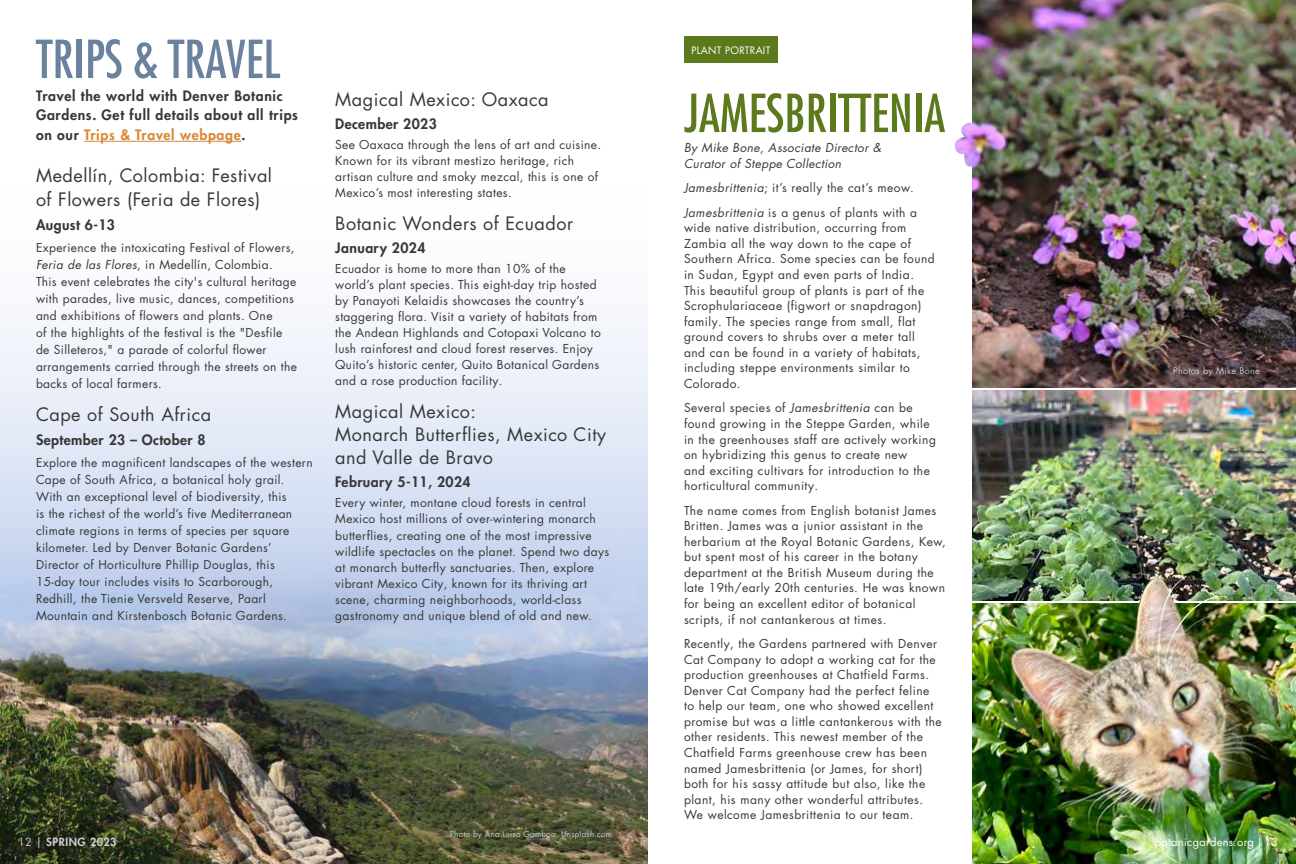
<style>
.page{position:relative;width:1296px;height:864px;background:#fff}
.page>*{position:absolute;margin:0;border:0;box-sizing:border-box;transform-origin:0 0}
.t1{font:500 condensed 51px "Futura LT Pro";color:#5c7a1c}
.t2{font:500 condensed 51px "Futura LT Pro";color:#6a829e}
.t3{font:18px/23.2px "Futura LT Pro";letter-spacing:.03em;color:#383839}
.t4{font:800 14px/19.4px "Futura LT Pro";letter-spacing:.05em;color:#383839}
.t5{font:800 14px "Futura LT Pro";letter-spacing:.03em;color:#383839}
.t6{font:12px/15.6px "Futura LT Pro";letter-spacing:.03em;color:#383839}
.t7{font:italic 12px/15.6px "Futura LT Pro";letter-spacing:.03em;color:#383839}
.t8{font:11px "Futura LT Pro";letter-spacing:.03em;color:#fff}
.t9{font:800 11px "Futura LT Pro";letter-spacing:.04em;color:#cbcdce}
.t10{font:10px "Futura LT Pro";letter-spacing:.03em;color:#fff}
.t11{font:9px "Futura LT Pro";letter-spacing:.03em;color:#cbcdce}
.t12{font:8px "Futura LT Pro";letter-spacing:.03em;color:#cbcdce}
.s1{color:#d98835}
.s2{font-style:italic}
.s3{font-weight:400}
.s4{font-family:"Minion Pro"}
</style>
<div class="page">
<svg style="left:0;top:321px;width:648px;height:175px;fill:#e8edf8"></svg>
<img style="left:0;top:496px;width:648px;height:368px">
<img style="left:972px;top:0;width:324px;height:387px">
<img style="left:954px;top:122px;width:52px;height:45px">
<img style="left:972px;top:390px;width:324px;height:211px">
<img style="left:972px;top:604px;width:324px;height:260px">
<img style="left:1136px;top:578px;width:23px;height:42px">
<img style="left:1159px;top:577px;width:66px;height:67px">
<div style="left:684px;top:36px;width:94px;height:27px;background:#5c7a1c"></div>
<hr style="left:84px;top:141px;width:158px;height:1px;background:#d98835">
<h1 class="t2" style="left:36px;top:24px;width:246px">TRIPS &amp; TRAVEL</h1>
<p class="t4" style="left:36px;top:86px;width:264px">Travel the world with Denver Botanic<br>Gardens. Get full details about all trips on our <span class="s1">Trips &amp; Travel webpage</span>.</p>
<h2 class="t3" style="left:36px;top:163px;width:238px;line-height:24.2px">Medellín, Colombia: Festival of Flowers (Feria de Flores)</h2>
<p class="t5" style="left:36px;top:214px;width:81px">August 6-13</p>
<p class="t6" style="left:36px;top:239px;width:263px;line-height:17px">Experience the intoxicating Festival of Flowers, <span class="s2">Feria de las Flores</span>, in Medellín, Colombia.<br>This event celebrates the city's cultural heritage with parades, live music, dances, competitions and exhibitions of flowers and plants. One<br>of the highlights of the festival is the "Desfile de Silleteros," a parade of colorful flower arrangements carried through the streets on the backs of local farmers.</p>
<h2 class="t3" style="left:36px;top:403px;width:177px">Cape of South Africa</h2>
<p class="t5" style="left:36px;top:429px;width:171px">September 23 – October 8</p>
<p class="t6" style="left:36px;top:454px;width:278px;line-height:17px">Explore the magnificent landscapes of the western Cape of South Africa, a botanical holy grail.<br>With an exceptional level of biodiversity, this<br>is the richest of the world’s five Mediterranean climate regions in terms of species per square kilometer. Led by Denver Botanic Gardens’ Director of Horticulture Phillip Douglas, this 15-day tour includes visits to Scarborough, Redhill, the Tienie Versveld Reserve, Paarl Mountain and Kirstenbosch Botanic Gardens.</p>
<h2 class="t3" style="left:335px;top:87px;width:215px">Magical Mexico: Oaxaca</h2>
<p class="t5" style="left:335px;top:113px;width:103px">December 2023</p>
<p class="t6" style="left:335px;top:137px;width:267px;line-height:16px">See Oaxaca through the lens of art and cuisine.<br>Known for its vibrant mestizo heritage, rich artisan culture and smoky mezcal, this is one of Mexico’s most interesting states.</p>
<h2 class="t3" style="left:335px;top:211px;width:239px">Botanic Wonders of Ecuador</h2>
<p class="t5" style="left:335px;top:237px;width:92px">January 2024</p>
<p class="t6" style="left:335px;top:261px;width:267px;line-height:16px">Ecuador is home to more than 10% of the world’s plant species. This eight-day trip hosted by Panayoti Kelaidis showcases the country’s staggering flora. Visit a variety of habitats from the Andean Highlands and Cotopaxi Volcano to lush rainforest and cloud forest reserves. Enjoy Quito’s historic center, Quito Botanical Gardens and a rose production facility.</p>
<h2 class="t3" style="left:335px;top:399px;width:272px">Magical Mexico:<br>Monarch Butterflies, Mexico City and Valle de Bravo</h2>
<p class="t5" style="left:335px;top:471px;width:137px">February 5-11, 2024</p>
<p class="t6" style="left:335px;top:495px;width:276px;line-height:16px">Every winter, montane cloud forests in central Mexico host millions of over-wintering monarch butterflies, creating one of the most impressive wildlife spectacles on the planet. Spend two days at monarch butterfly sanctuaries. Then, explore vibrant Mexico City, known for its thriving art scene, charming neighborhoods, world-class gastronomy and unique blend of old and new.</p>
<p class="t9" style="left:18px;top:834px;width:100px"><span class="s3">12 |</span> SPRING 2023</p>
<p class="t12" style="left:450px;top:829px;width:163px">Photo by Ana Luisa Gamboa, Unsplash.com</p>
<p class="t10" style="left:692px;top:43px;width:80px">PLANT PORTRAIT</p>
<h1 class="t1" style="left:684px;top:78px;width:263px">JAMESBRITTENIA</h1>
<p class="t7" style="left:684px;top:140px;width:199px">By Mike Bone, Associate Director &amp;<br>Curator of Steppe Collection</p>
<p class="t6" style="left:684px;top:175px;width:235px;line-height:24.6px"><span class="s2">Jamesbrittenia</span>; it’s really the cat’s meow.<br><span class="s2">Jamesbrittenia</span> is a genus of plants with a</p>
<p class="t6" style="left:684px;top:220px;width:252px">wide native distribution, occurring from Zambia all the way down to the cape of Southern Africa. Some species can be found in Sudan, Egypt and even parts of India.<br>This beautiful group of plants is part of the Scrophulariaceae (figwort or snapdragon) family. The species range from small, flat ground covers to shrubs over a meter tall and can be found in a variety of habitats, including steppe environments similar to Colorado.</p>
<p class="t6" style="left:684px;top:400px;width:254px">Several species of <span class="s2">Jamesbrittenia</span> can be found growing in the Steppe Garden, while in the greenhouses staff are actively working on hybridizing this genus to create new<br>and exciting cultivars for introduction to the horticultural community.</p>
<p class="t6" style="left:684px;top:502px;width:264px">The name comes from English botanist James Britten. James was a junior assistant in the herbarium at the Royal Botanic Gardens, Kew, but spent most of his career in the botany department at the British Museum during the late 19th/early 20th centuries. He was known for being an excellent editor of botanical scripts, if not cantankerous at times.</p>
<p class="t6" style="left:684px;top:636px;width:259px">Recently, the Gardens partnered with Denver Cat Company to adopt a working cat for the production greenhouses at Chatfield Farms.<br>Denver Cat Company had the perfect feline to help our team, one who showed excellent promise but was a little cantankerous with the other residents. This newest member of the Chatfield Farms greenhouse crew has been named Jamesbrittenia (or James, for short) both for his sassy attitude but also, like the plant, his many other wonderful attributes.<br>We welcome Jamesbrittenia to our team.</p>
<p class="t11" style="left:1173px;top:364px;width:88px">Photos by Mike Bone</p>
<p class="t8" style="left:1155px;top:834px;width:124px">botanicgardens.org <span class="s4">|</span> 13</p>
</div>
